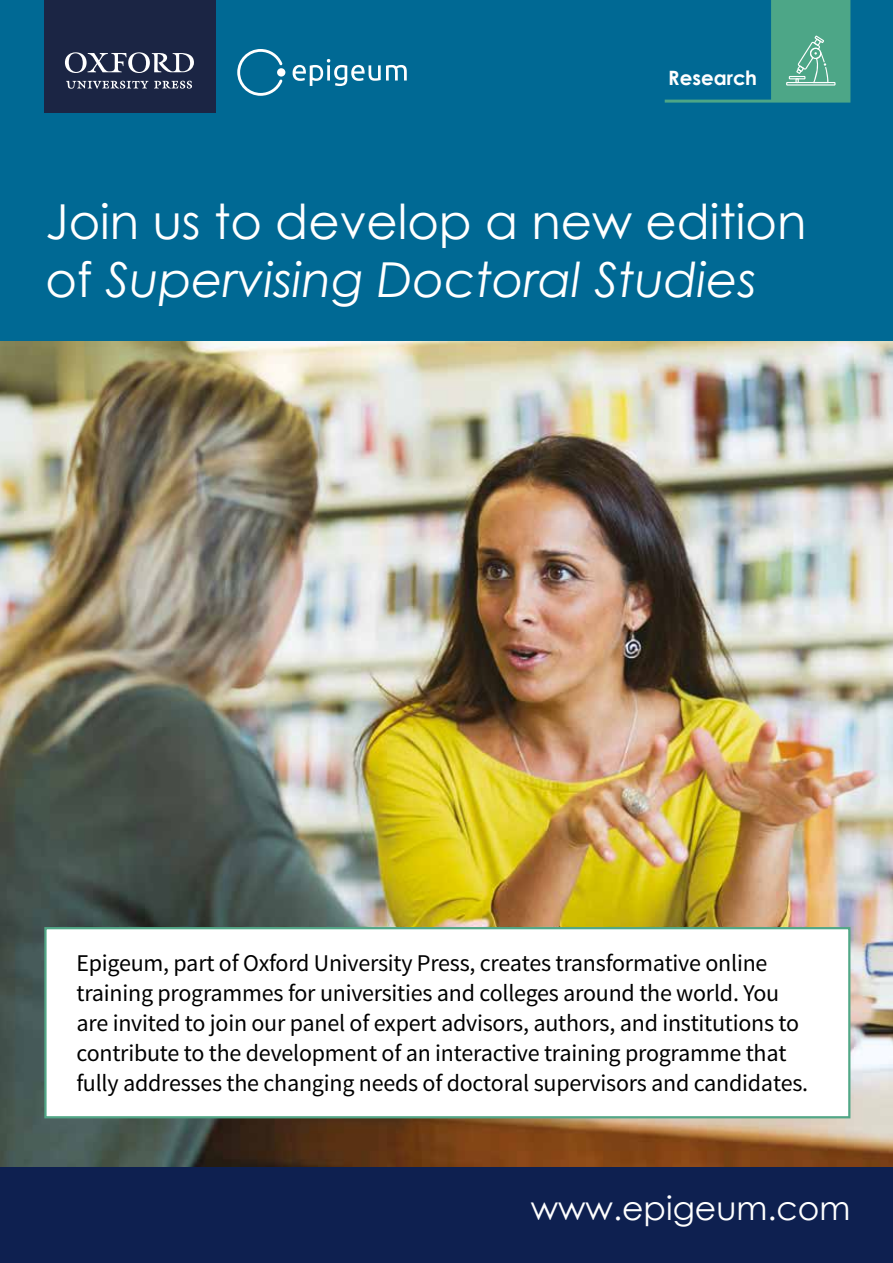
<style>
.page{position:relative;width:893px;height:1263px;background:#fff}
.page>*{position:absolute;margin:0;border:0;box-sizing:border-box;transform-origin:0 0}
.t1{font:48.15px/57.9px "Century Gothic";color:#fff}
.t2{font:33px "Century Gothic";color:#fff}
.t3{font:24px/30px "Source Sans Pro";letter-spacing:-.01em;color:#000}
.t4{font:700 19.8px "Century Gothic";color:#fff}
.s1{font-style:italic}
</style>
<div class="page">
<img style="left:0;top:340px;width:893px;height:828px">
<div style="left:0;top:0;width:893px;height:340px;background:#006994"></div>
<svg style="left:665px;top:0;width:185px;height:103px"></svg>
<div style="left:0;top:1168px;width:893px;height:95px;background:#0e2050"></div>
<div style="left:277px;top:68px;width:8px;height:9px;background:#fff;border-radius:50%"></div>
<svg style="left:237px;top:49px;width:45px;height:47px"></svg>
<svg style="left:293px;top:59px;width:114px;height:27px"></svg>
<div style="left:44px;top:0;width:171px;height:112px;background:#1b2544"></div>
<svg style="left:65px;top:52px;width:129px;height:37px"></svg>
<div style="left:44px;top:927px;width:806px;height:191px;background:#fff;border:2px solid #52a787"></div>
<p class="t4" style="left:668px;top:65px;width:90px">Research</p>
<h1 class="t1" style="left:45px;top:192px;width:763px">Join us to develop a new edition of <span class="s1">Supervising Doctoral Studies</span></h1>
<p class="t3" style="left:77px;top:948px;width:733px">Epigeum, part of Oxford University Press, creates transformative online training programmes for universities and colleges around the world. You are invited to join our panel of expert advisors, authors, and institutions to contribute to the development of an interactive training programme that fully addresses the changing needs of doctoral supervisors and candidates.</p>
<h2 class="t2" style="left:531px;top:1188px;width:321px">www.epigeum.com</h2>
</div>
